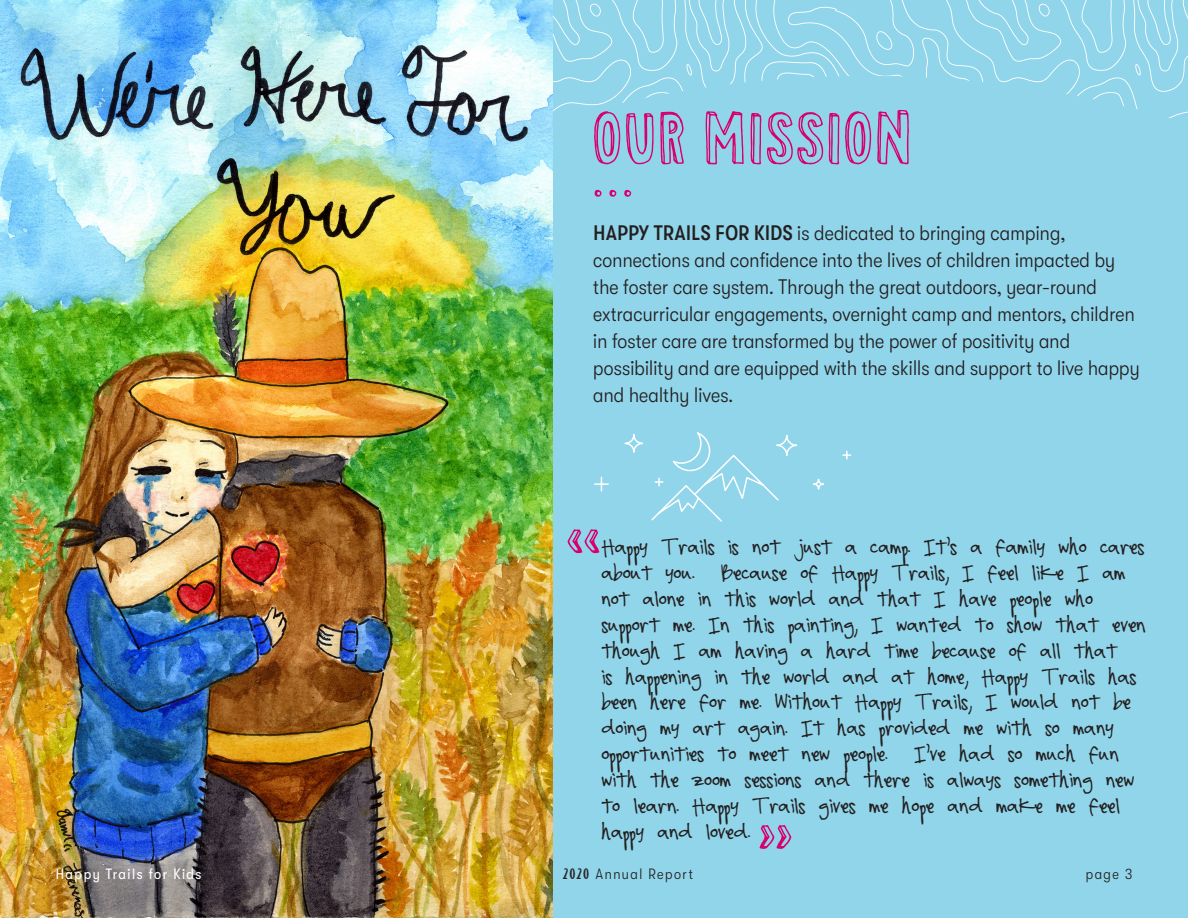
<style>
.page{position:relative;width:1188px;height:918px;background:#91d5ea}
.page>*{position:absolute;margin:0;border:0;box-sizing:border-box;transform-origin:0 0}
.t1{font:60px "Stackup Shadow";letter-spacing:.025em;color:#d8006d}
.t2{font:300 condensed 21px/27px "GT Walsheim Pro";letter-spacing:.01em;color:#231f20}
.t3{font:16.5px/25.8px "Pea Erika";letter-spacing:.03em;color:#231f20}
.t4{font:300 condensed 15px "GT Walsheim Pro";letter-spacing:.1em;color:#231f20}
.t5{font:condensed 15px "GT Walsheim Pro";letter-spacing:.1em;color:#fff}
.s1{font-weight:500}
.s2{font-family:"Pine Forest Press";font-weight:400;font-stretch:normal}
</style>
<div class="page">
<svg style="left:923px;top:0;width:265px;height:118px"></svg>
<svg style="left:553px;top:0;width:370px;height:112px"></svg>
<img style="left:0;top:0;width:553px;height:918px">
<svg style="left:594px;top:432px;width:257px;height:90px"></svg>
<svg style="left:568px;top:529px;width:31px;height:24px"></svg>
<svg style="left:759px;top:825px;width:32px;height:24px"></svg>
<p class="t1" style="left:593px;top:110px;width:321px">OUR MISSION</p>
<p class="t1" style="left:593px;top:142px;width:44px">...</p>
<p class="t2" style="left:593px;top:220px;width:548px"><span class="s1">HAPPY TRAILS FOR KIDS</span> is dedicated to bringing camping, connections and confidence into the lives of children impacted by the foster care system. Through the great outdoors, year-round extracurricular engagements, overnight camp and mentors, children in foster care are transformed by the power of positivity and possibility and are equipped with the skills and support to live happy and healthy lives.</p>
<p class="t3" style="left:602px;top:534px;width:544px">Happy Trails is not just a camp. It’s a family who cares about you.</p>
<p class="t3" style="left:602px;top:559px;width:545px;text-indent:120px">Because of Happy Trails, I feel like I am not alone in this world and that I have people who support me. In this painting, I wanted to show that even though I am having a hard time because of all that<br>is happening in the world and at home, Happy Trails has been here for me. Without Happy Trails, I would not be doing my art again. It has provided me with so many opportunities to meet new people.</p>
<p class="t3" style="left:602px;top:740px;width:534px;text-indent:313px">I’ve had so much fun with the zoom sessions and there is always something new to learn. Happy Trails gives me hope and make me feel happy and loved.</p>
<p class="t5" style="left:56px;top:865px;width:147px">Happy Trails for Kids</p>
<p class="t4" style="left:562px;top:865px;width:132px"><span class="s2">2020</span> Annual Report</p>
<p class="t4" style="left:1086px;top:865px;width:48px">page 3</p>
</div>
